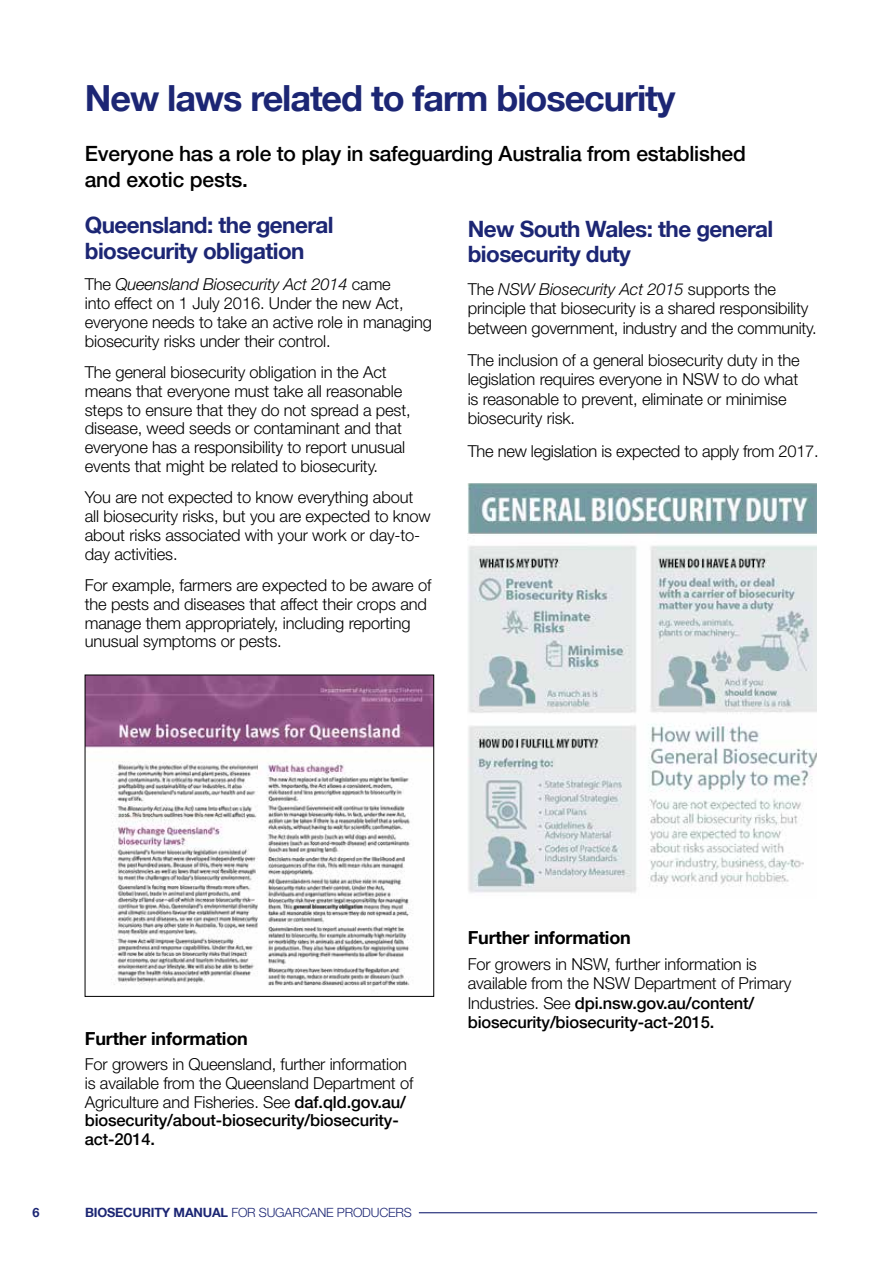
<style>
.page{position:relative;width:893px;height:1263px;background:#fff}
.page>*{position:absolute;margin:0;border:0;box-sizing:border-box;transform-origin:0 0}
.t1{font:700 36px "Helvetica Neue";letter-spacing:-.03em;color:#1c2674}
.t2{font:700 22.5px/25.5px "Helvetica Neue";letter-spacing:-.025em;color:#1c2674}
.t3{font:500 21px/25.2px "Helvetica Neue";letter-spacing:-.01em;color:#000}
.t4{font:700 18px "Helvetica Neue";letter-spacing:-.01em;color:#000}
.t5{font:300 16.5px/18.8px "Helvetica Neue LT Std";letter-spacing:-.01em;color:#000}
.t6{font:500 16.5px/18.8px "Helvetica Neue";letter-spacing:-.01em;color:#000}
.t7{font:300 12.75px "Helvetica Neue LT Std";letter-spacing:-.015em;color:#1c2674}
.t8{font:700 12.75px "Helvetica Neue";color:#1c2674}
.s1{font-style:italic}
.s2{font-family:"Helvetica Neue";font-weight:500}
.s3{font-family:"Helvetica Neue";font-weight:700}
.s4{font-family:"Helvetica Neue LT Std";font-weight:300}
</style>
<div class="page">
<hr style="left:419px;top:1212px;width:398px;height:1px;background:#1c2674">
<img style="left:468px;top:483px;width:348px;height:410px">
<img style="left:87px;top:677px;width:345px;height:310px">
<h1 class="t1" style="left:85px;top:76px;width:592px">New laws related to farm biosecurity</h1>
<p class="t3" style="left:85px;top:141px;width:662px">Everyone has a role to play in safeguarding Australia from established and exotic pests.</p>
<h2 class="t2" style="left:85px;top:212px;width:250px">Queensland: the general biosecurity obligation</h2>
<p class="t5" style="left:85px;top:275px;width:348px">The <span class="s1">Queensland Biosecurity Act 2014</span> came<br>into effect on 1 July 2016. Under the new Act, everyone needs to take an active role in managing biosecurity risks under their control.</p>
<p class="t5" style="left:85px;top:363px;width:327px">The general biosecurity obligation in the Act means that everyone must take all reasonable steps to ensure that they do not spread a pest, disease, weed seeds or contaminant and that everyone has a responsibility to report unusual events that might be related to biosecurity.</p>
<p class="t5" style="left:85px;top:488px;width:347px">You are not expected to know everything about all biosecurity risks, but you are expected to know about risks associated with your work or day-to&shy;day activities.</p>
<p class="t5" style="left:85px;top:576px;width:348px">For example, farmers are expected to be aware of the pests and diseases that affect their crops and manage them appropriately, including reporting unusual symptoms or pests.</p>
<h2 class="t2" style="left:468px;top:215px;width:307px">New South Wales: the general biosecurity duty</h2>
<p class="t5" style="left:468px;top:279px;width:350px;line-height:19.5px">The <span class="s1">NSW Biosecurity Act 2015</span> supports the principle that biosecurity is a shared responsibility between government, industry and the community.</p>
<p class="t5" style="left:468px;top:350px;width:334px;line-height:19.5px">The inclusion of a general biosecurity duty in the legislation requires everyone in NSW to do what is reasonable to prevent, eliminate or minimise biosecurity risk.</p>
<p class="t5" style="left:468px;top:441px;width:352px">The new legislation is expected to apply from 2017.</p>
<p class="t4" style="left:85px;top:1027px;width:165px">Further information</p>
<p class="t5" style="left:85px;top:1054px;width:330px">For growers in Queensland, further information is available from the Queensland Department of<br>Agriculture and Fisheries. See <span class="s2">daf.qld.gov.au/</span></p>
<p class="t6" style="left:85px;top:1111px;width:315px">biosecurity/about-biosecurity/biosecurity&shy;act-2014.</p>
<p class="t8" style="left:33px;top:1204px;width:9px">6</p>
<p class="t7" style="left:85px;top:1204px;width:328px"><span class="s3">BIOSECURITY MANUAL</span> FOR SUGARCANE PRODUCERS</p>
<p class="t4" style="left:468px;top:926px;width:165px">Further information</p>
<p class="t5" style="left:468px;top:954px;width:325px;line-height:19.5px">For growers in NSW, further information is available from the NSW Department of Primary</p>
<p class="t6" style="left:468px;top:993px;width:288px;line-height:19.5px"><span class="s4">Industries. See</span> dpi.nsw.gov.au/content/ biosecurity/biosecurity-act-2015.</p>
</div>
